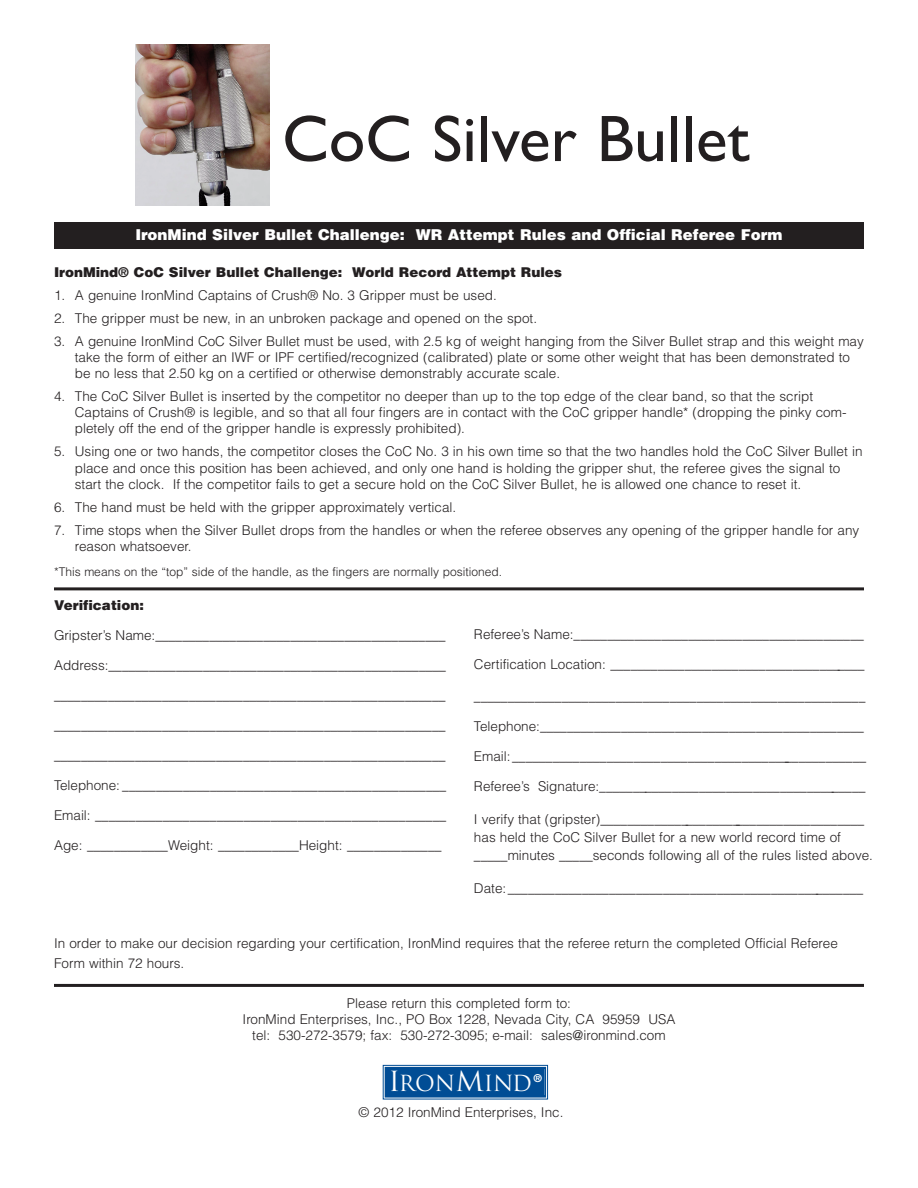
<style>
.page{position:relative;width:918px;height:1188px;background:#fff}
.page>*{position:absolute;margin:0;border:0;box-sizing:border-box;transform-origin:0 0}
.t1{font:66px "Gill Sans";color:#231f20}
.t2{font:21.6px "Trajan";letter-spacing:-.005em;color:#fff}
.t3{font:900 15px "Helvetica";color:#fff}
.t4{font:300 13.5px/16.2px "Helvetica";color:#231f20}
.t5{font:900 13.5px "Helvetica";color:#231f20}
.t6{font:300 12px "Helvetica";color:#231f20}
.s1{font-size:27px}
</style>
<div class="page">
<img style="left:135px;top:45px;width:135px;height:160px">
<div style="left:54px;top:222px;width:810px;height:27px;background:#231f20"></div>
<hr style="left:54px;top:587px;width:810px;height:3px;background:#231f20">
<svg style="left:382px;top:1064px;width:167px;height:36px"></svg>
<div style="left:387px;top:1069px;width:157px;height:27px;background:#014d95"></div>
<div style="left:383px;top:1065px;width:165px;height:34px;border:1px solid #014d95"></div>
<div style="left:385px;top:1067px;width:161px;height:31px;border:2px solid #014d95"></div>
<hr style="left:54px;top:984px;width:810px;height:3px;background:#231f20">
<h1 class="t1" style="left:282px;top:101px;width:469px">CoC Silver Bullet</h1>
<p class="t3" style="left:135px;top:229px;width:649px">IronMind Silver Bullet Challenge: WR Attempt Rules and Official Referee Form</p>
<p class="t5" style="left:54px;top:267px;width:510px">IronMind® CoC Silver Bullet Challenge: World Record Attempt Rules</p>
<p class="t4" style="left:54px;top:288px;width:444px">1. A genuine IronMind Captains of Crush® No. 3 Gripper must be used.</p>
<p class="t4" style="left:54px;top:311px;width:485px">2. The gripper must be new, in an unbroken package and opened on the spot.</p>
<p class="t4" style="left:75px;top:334px;width:790px;text-indent:-21px">3. A genuine IronMind CoC Silver Bullet must be used, with 2.5 kg of weight hanging from the Silver Bullet strap and this weight may take the form of either an IWF or IPF certified/recognized (calibrated) plate or some other weight that has been demonstrated to be no less that 2.50 kg on a certified or otherwise demonstrably accurate scale.</p>
<p class="t4" style="left:75px;top:389px;width:773px;text-indent:-21px">4. The CoC Silver Bullet is inserted by the competitor no deeper than up to the top edge of the clear band, so that the script<br>Captains of Crush® is legible, and so that all four fingers are in contact with the CoC gripper handle* (dropping the pinky com&shy;pletely off the end of the gripper handle is expressly prohibited).</p>
<p class="t4" style="left:75px;top:445px;width:789px;text-indent:-21px">5. Using one or two hands, the competitor closes the CoC No. 3 in his own time so that the two handles hold the CoC Silver Bullet in place and once this position has been achieved, and only one hand is holding the gripper shut, the referee gives the signal to start the clock. If the competitor fails to get a secure hold on the CoC Silver Bullet, he is allowed one chance to reset it.</p>
<p class="t4" style="left:54px;top:500px;width:404px">6. The hand must be held with the gripper approximately vertical.</p>
<p class="t4" style="left:75px;top:523px;width:786px;text-indent:-21px">7. Time stops when the Silver Bullet drops from the handles or when the referee observes any opening of the gripper handle for any reason whatsoever.</p>
<p class="t6" style="left:54px;top:567px;width:450px">*This means on the “top” side of the handle, as the fingers are normally positioned.</p>
<p class="t5" style="left:54px;top:600px;width:91px">Verification:</p>
<p class="t4" style="left:54px;top:628px;width:393px">Gripster’s Name:___________________________________________</p>
<p class="t4" style="left:54px;top:658px;width:394px">Address:__________________________________________________</p>
<p class="t4" style="left:54px;top:688px;width:393px">__________________________________________________________</p>
<p class="t4" style="left:54px;top:718px;width:393px">__________________________________________________________</p>
<p class="t4" style="left:54px;top:748px;width:393px">__________________________________________________________</p>
<p class="t4" style="left:54px;top:778px;width:394px">Telephone: ________________________________________________</p>
<p class="t4" style="left:54px;top:808px;width:394px">Email: ____________________________________________________</p>
<p class="t4" style="left:54px;top:838px;width:389px">Age: ____________Weight: ____________Height: ______________</p>
<p class="t4" style="left:474px;top:628px;width:391px">Referee’s Name:___________________________________________</p>
<p class="t4" style="left:474px;top:658px;width:392px">Certification Location: ______________________________________</p>
<p class="t4" style="left:474px;top:689px;width:393px">__________________________________________________________</p>
<p class="t4" style="left:474px;top:719px;width:392px">Telephone:________________________________________________</p>
<p class="t4" style="left:474px;top:749px;width:394px">Email:_____________________________________________________</p>
<p class="t4" style="left:474px;top:779px;width:393px">Referee’s Signature:________________________________________</p>
<p class="t4" style="left:474px;top:811px;width:401px;line-height:18px">I verify that (gripster)________________________________________ has held the CoC Silver Bullet for a new world record time of _____minutes _____seconds following all of the rules listed above.</p>
<p class="t4" style="left:474px;top:881px;width:391px">Date:_____________________________________________________</p>
<p class="t4" style="left:54px;top:935px;width:785px;line-height:19.5px">In order to make our decision regarding your certification, IronMind requires that the referee return the completed Official Referee<br>Form within 72 hours.</p>
<p class="t4" style="left:243px;top:996px;width:434px;text-align:center">Please return this completed form to:<br>IronMind Enterprises, Inc., PO Box 1228, Nevada City, CA 95959 USA tel: 530-272-3579; fax: 530-272-3095; e-mail: sales@ironmind.com</p>
<h2 class="t2" style="left:389px;top:1071px;width:155px"><span class="s1">I</span>RON<span class="s1">M</span>IND<sup>®</sup></h2>
<p class="t4" style="left:359px;top:1106px;width:206px">© 2012 IronMind Enterprises, Inc.</p>
</div>
